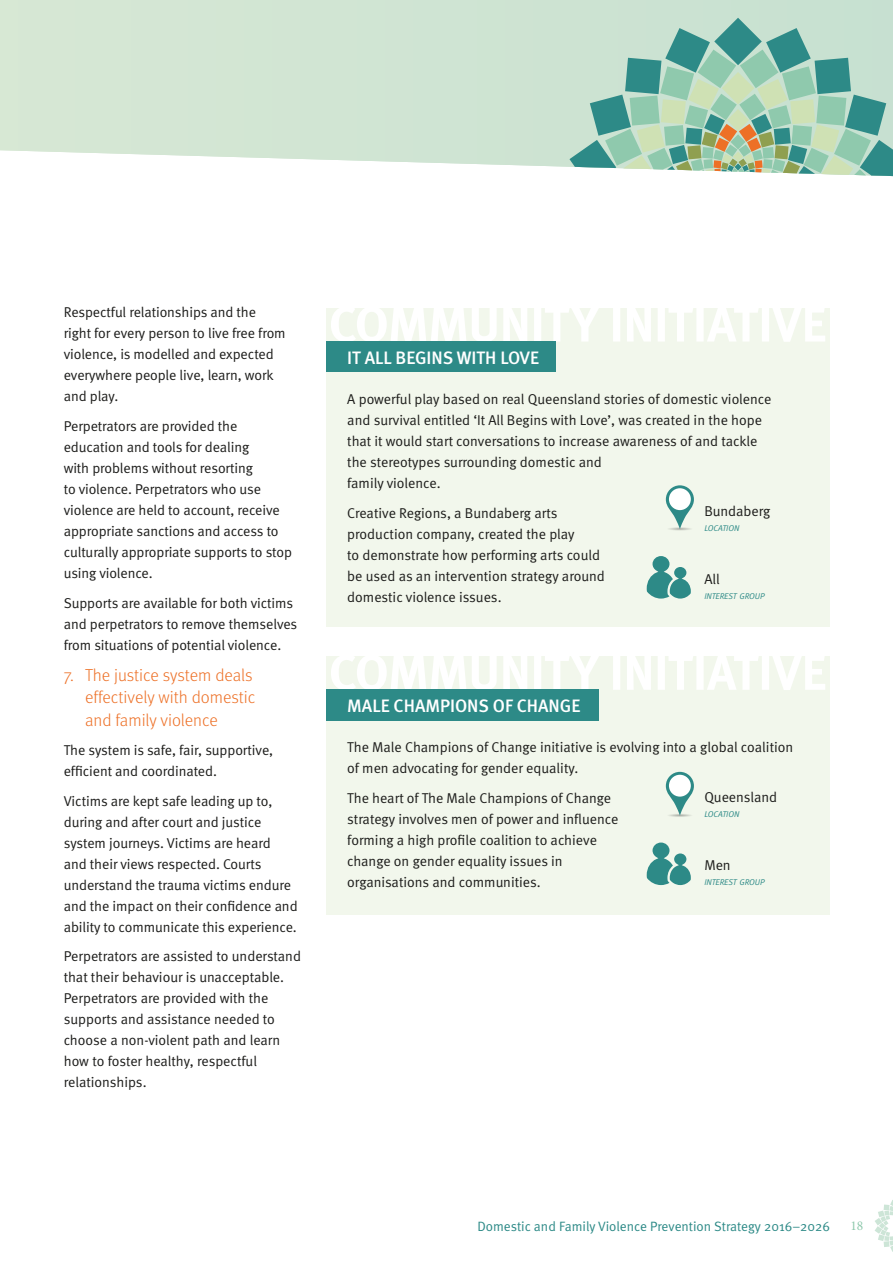
<style>
.page{position:relative;width:893px;height:1263px;background:#fff}
.page>*{position:absolute;margin:0;border:0;box-sizing:border-box;transform-origin:0 0}
.case_study_name{font:500 18px "Meta";color:#fff}
.t1{font:300 17.25px/22.5px "Meta";color:#ed7026}
.Body{font:14.25px/21px "Meta Normal";letter-spacing:-.005em;color:#1d1d1b}
.Interest_group___loc{font:14.25px "Meta Normal";color:#1d1d1b}
.t2{font:13.5px "Meta Normal";color:#2d8a87}
.t3{font:13.5px "Minion Pro";color:#8fc9ad}
.Interest_group___loc-2{font:italic 8.4px "Meta Normal";color:#2d8a87}
.Body-2{font:italic 8.4px "Meta Normal";color:#2d8a87}
</style>
<div class="page">
<svg style="left:875px;top:1200px;width:18px;height:52px"></svg>
<svg style="left:0;top:0;width:893px;height:167px"></svg>
<svg style="left:569px;top:18px;width:324px;height:158px"></svg>
<div style="left:326px;top:308px;width:503px;height:319px;background:#f2f7ec"></div>
<svg style="left:331px;top:308px;width:494px;height:34px"></svg>
<div style="left:326px;top:342px;width:230px;height:30px;background:#2d8a87"></div>
<svg style="left:647px;top:556px;width:44px;height:43px"></svg>
<svg style="left:666px;top:485px;width:28px;height:46px"></svg>
<div style="left:669px;top:488px;width:22px;height:22px;background:#fff;border-radius:50%"></div>
<div style="left:326px;top:656px;width:503px;height:258px;background:#f2f7ec"></div>
<svg style="left:331px;top:656px;width:494px;height:34px"></svg>
<div style="left:326px;top:690px;width:272px;height:31px;background:#2d8a87"></div>
<svg style="left:647px;top:842px;width:44px;height:43px"></svg>
<svg style="left:666px;top:772px;width:28px;height:45px"></svg>
<div style="left:669px;top:775px;width:22px;height:22px;background:#fff;border-radius:50%"></div>
<p class="Body" style="left:64px;top:302px;width:223px">Respectful relationships and the right for every person to live free from violence, is modelled and expected everywhere people live, learn, work and play.</p>
<p class="Body" style="left:64px;top:415px;width:230px">Perpetrators are provided the education and tools for dealing<br>with problems without resorting<br>to violence. Perpetrators who use violence are held to account, receive appropriate sanctions and access to culturally appropriate supports to stop using violence.</p>
<p class="Body" style="left:64px;top:592px;width:235px">Supports are available for both victims and perpetrators to remove themselves from situations of potential violence.</p>
<p class="t1" style="left:85px;top:663px;width:172px;text-indent:-21px">7. The justice system deals effectively with domestic and family violence</p>
<p class="Body" style="left:64px;top:739px;width:211px">The system is safe, fair, supportive, efficient and coordinated.</p>
<p class="Body" style="left:64px;top:790px;width:235px">Victims are kept safe leading up to, during and after court and justice system journeys. Victims are heard<br>and their views respected. Courts understand the trauma victims endure and the impact on their confidence and ability to communicate this experience.</p>
<p class="Body" style="left:64px;top:945px;width:239px">Perpetrators are assisted to understand that their behaviour is unacceptable.<br>Perpetrators are provided with the supports and assistance needed to choose a non-violent path and learn how to foster healthy, respectful relationships.</p>
<p class="case_study_name" style="left:347px;top:347px;width:193px">IT ALL BEGINS WITH LOVE</p>
<p class="Body" style="left:347px;top:388px;width:426px">A powerful play based on real Queensland stories of domestic violence and survival entitled ‘It All Begins with Love’, was created in the hope that it would start conversations to increase awareness of and tackle the stereotypes surrounding domestic and<br>family violence.</p>
<p class="Body" style="left:347px;top:502px;width:259px">Creative Regions, a Bundaberg arts production company, created the play<br>to demonstrate how performing arts could be used as an intervention strategy around domestic violence issues.</p>
<p class="Interest_group___loc" style="left:704px;top:502px;width:68px">Bundaberg</p>
<p class="Body-2" style="left:704px;top:523px;width:37px">LOCATION</p>
<p class="Interest_group___loc" style="left:704px;top:570px;width:17px">All</p>
<p class="Interest_group___loc-2" style="left:704px;top:591px;width:62px">INTEREST GROUP</p>
<p class="case_study_name" style="left:347px;top:695px;width:235px">MALE CHAMPIONS OF CHANGE</p>
<p class="Body" style="left:347px;top:737px;width:447px">The Male Champions of Change initiative is evolving into a global coalition of men advocating for gender equality.</p>
<p class="Body" style="left:347px;top:787px;width:273px">The heart of The Male Champions of Change strategy involves men of power and influence forming a high profile coalition to achieve change on gender equality issues in organisations and communities.</p>
<p class="Interest_group___loc" style="left:704px;top:789px;width:74px">Queensland</p>
<p class="Body-2" style="left:704px;top:809px;width:37px">LOCATION</p>
<p class="Interest_group___loc" style="left:704px;top:857px;width:28px">Men</p>
<p class="Interest_group___loc-2" style="left:704px;top:877px;width:62px">INTEREST GROUP</p>
<p class="t2" style="left:477px;top:1219px;width:354px">Domestic and Family Violence Prevention Strategy 2016–2026</p>
<p class="t3" style="left:850px;top:1217px;width:14px">18</p>
</div>
